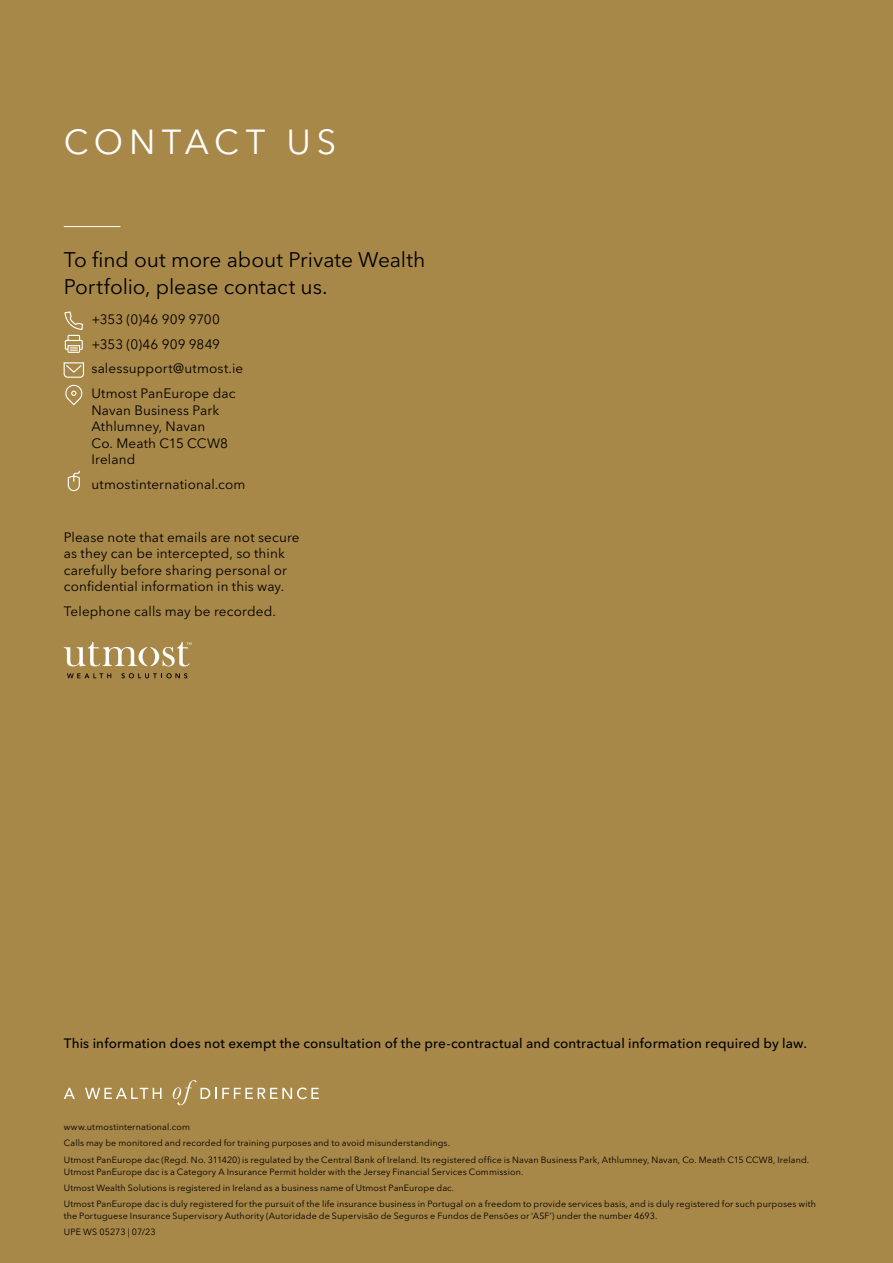
<style>
.page{position:relative;width:893px;height:1263px;background:#a88848}
.page>*{position:absolute;margin:0;border:0;box-sizing:border-box;transform-origin:0 0}
.t1{font:34.5px "Avenir Next LT Pro";letter-spacing:.165em;color:#fff}
.t2{font:21px/27px "Avenir Next LT Pro";letter-spacing:-.005em;color:#000}
.t3{font:13.5px/16.5px "Avenir Next LT Pro";letter-spacing:.01em;color:#000}
.t4{font:500 13.5px "Avenir Next LT Pro";letter-spacing:.01em;color:#000}
.t5{font:9px/16.2px "Avenir Next LT Pro";letter-spacing:.01em;color:#000}
</style>
<div class="page">
<hr style="left:64px;top:226px;width:56px;height:1px;background:#fff">
<svg style="left:63px;top:362px;width:21px;height:16px"></svg>
<svg style="left:65px;top:385px;width:18px;height:21px"></svg>
<svg style="left:67px;top:470px;width:13px;height:22px"></svg>
<svg style="left:64px;top:311px;width:20px;height:42px"></svg>
<svg style="left:64px;top:641px;width:127px;height:25px"></svg>
<svg style="left:67px;top:673px;width:44px;height:5px"></svg>
<svg style="left:121px;top:673px;width:66px;height:5px"></svg>
<svg style="left:64px;top:1088px;width:11px;height:11px"></svg>
<svg style="left:85px;top:1088px;width:77px;height:11px"></svg>
<svg style="left:173px;top:1080px;width:146px;height:25px"></svg>
<h1 class="t1" style="left:64px;top:121px;width:274px">CONTACT US</h1>
<h2 class="t2" style="left:64px;top:246px;width:363px">To find out more about Private Wealth<br>Portfolio, please contact us.</h2>
<h3 class="t3" style="left:91px;top:307px;width:153px;line-height:24.8px">+353 (0)46 909 9700 +353 (0)46 909 9849 salessupport@utmost.ie<br>Utmost PanEurope dac</h3>
<h3 class="t3" style="left:91px;top:401px;width:138px">Navan Business Park<br>Athlumney, Navan<br>Co. Meath C15 CCW8<br>Ireland</h3>
<h3 class="t3" style="left:91px;top:476px;width:156px">utmostinternational.com</h3>
<h3 class="t3" style="left:64px;top:529px;width:237px">Please note that emails are not secure as they can be intercepted, so think carefully before sharing personal or confidential information in this way.</h3>
<h3 class="t3" style="left:64px;top:603px;width:214px">Telephone calls may be recorded.</h3>
<h3 class="t4" style="left:64px;top:1035px;width:745px">This information does not exempt the consultation of the pre-contractual and contractual information required by law.</h3>
<p class="t5" style="left:64px;top:1119px;width:747px">www.utmostinternational.com<br>Calls may be monitored and recorded for training purposes and to avoid misunderstandings.<br>Utmost PanEurope dac (Regd. No. 311420) is regulated by the Central Bank of Ireland. Its registered office is Navan Business Park, Athlumney, Navan, Co. Meath C15 CCW8, Ireland.</p>
<p class="t5" style="left:64px;top:1163px;width:754px">Utmost PanEurope dac is a Category A Insurance Permit holder with the Jersey Financial Services Commission.<br>Utmost Wealth Solutions is registered in Ireland as a business name of Utmost PanEurope dac.<br>Utmost PanEurope dac is duly registered for the pursuit of the life insurance business in Portugal on a freedom to provide services basis, and is duly registered for such purposes with</p>
<p class="t5" style="left:64px;top:1208px;width:595px">the Portuguese Insurance Supervisory Authority (Autoridade de Supervisão de Seguros e Fundos de Pensões or ‘ASF’) under the number 4693.<br>UPE WS 05273 | 07/23</p>
</div>
